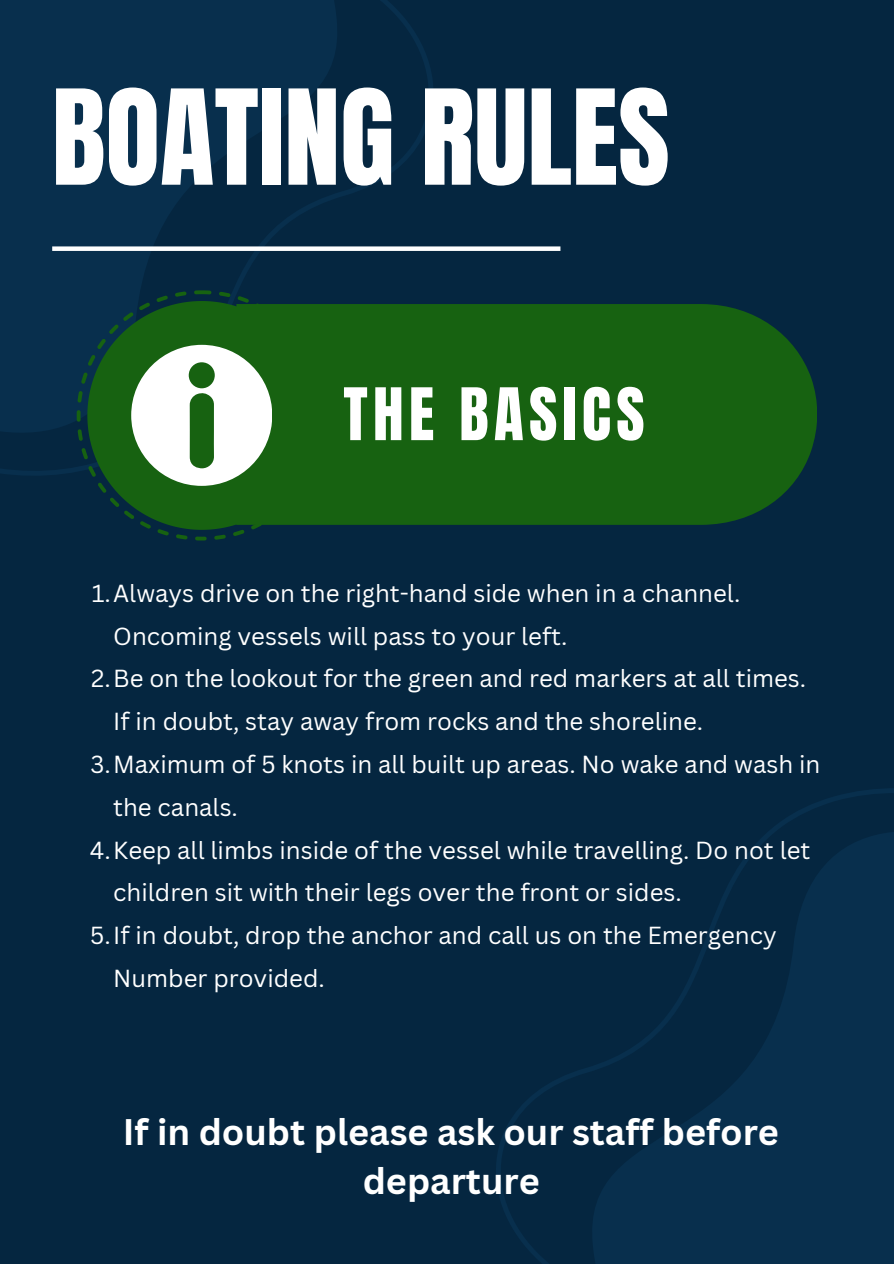
<style>
.page{position:relative;width:894px;height:1264px;background:#fff}
.page>*{position:absolute;margin:0;border:0;box-sizing:border-box;transform-origin:0 0}
.t1{font:112.05px "Anton";color:#fff}
.t2{font:61.5px "Anton";letter-spacing:.085em;color:#fff}
.t3{font:700 36px/49.5px "Canva Sans";color:#fff;text-align:center}
.t4{font:24px/42.8px "Canva Sans";color:#fff}
</style>
<div class="page">
<div style="left:0;top:0;width:893px;height:1263px;background:#052640"></div>
<svg style="left:0;top:0;width:433px;height:475px;fill:#082f4d"></svg>
<div style="left:52px;top:246px;width:508px;height:5px;background:#fff"></div>
<svg style="left:496px;top:789px;width:397px;height:474px"></svg>
<div style="left:326px;top:304px;width:490px;height:221px;background:#176211"></div>
<svg style="left:77px;top:290px;width:249px;height:250px;fill:#176211"></svg>
<svg style="left:131px;top:345px;width:141px;height:140px;background:#b3ccb2"></svg>
<p class="t1" style="left:52px;top:57px;width:619px">BOATING RULES</p>
<p class="t2" style="left:343px;top:370px;width:302px">THE BASICS</p>
<p class="t4" style="left:113px;top:571px;width:628px;text-indent:-22px">1.Always drive on the right-hand side when in a channel.<br>Oncoming vessels will pass to your left.</p>
<h1 class="t4" style="left:113px;top:656px;width:694px;text-indent:-22px">2.Be on the lookout for the green and red markers at all times.<br>If in doubt, stay away from rocks and the shoreline.</h1>
<p class="t4" style="left:113px;top:742px;width:708px;text-indent:-23px">3.Maximum of 5 knots in all built up areas. No wake and wash in the canals.</p>
<h2 class="t4" style="left:113px;top:827px;width:698px;text-indent:-23px">4.Keep all limbs inside of the vessel while travelling. Do not let children sit with their legs over the front or sides.</h2>
<p class="t4" style="left:113px;top:913px;width:664px;text-indent:-23px">5.If in doubt, drop the anchor and call us on the Emergency<br>Number provided.</p>
<p class="t3" style="left:123px;top:1105px;width:657px">If in doubt please ask our staff before departure</p>
</div>
